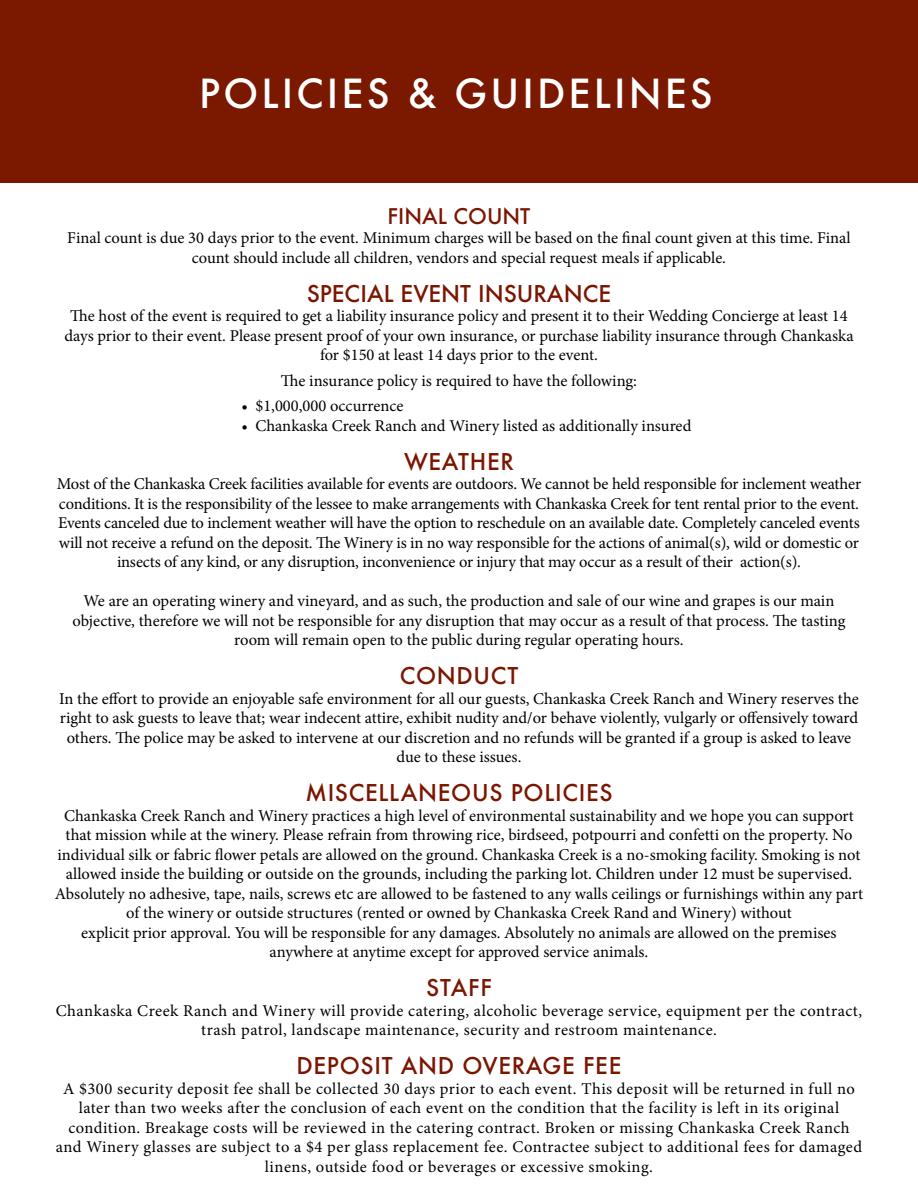
<style>
.page{position:relative;width:918px;height:1188px;background:#fff}
.page>*{position:absolute;margin:0;border:0;box-sizing:border-box;transform-origin:0 0}
.t1{font:500 39px "Futura";letter-spacing:.08em;color:#fff}
.t2{font:500 22.5px "Futura";letter-spacing:.03em;color:#7a1600}
.t3{font:500 22.5px "Futura";color:#7a1600}
.t4{font:500 21px "Futura";color:#7a1600}
.t5{font:16.5px/19.5px "Minion Pro";color:#000;text-align:center}
.t6{font:16.5px/19.5px "Minion Pro";letter-spacing:.03em;color:#000;text-align:center}
</style>
<div class="page">
<div style="left:0;top:0;width:918px;height:182px;background:#7a1800"></div>
<h1 class="t1" style="left:199px;top:67px;width:515px">POLICIES &amp; GUIDELINES</h1>
<p class="t4" style="left:388px;top:201px;width:144px">FINAL COUNT</p>
<p class="t5" style="left:67px;top:228px;width:785px">Final count is due 30 days prior to the event. Minimum charges will be based on the final count given at this time. Final count should include all children, vendors and special request meals if applicable.</p>
<h2 class="t3" style="left:307px;top:278px;width:306px">SPECIAL EVENT INSURANCE</h2>
<p class="t5" style="left:64px;top:306px;width:791px">The host of the event is required to get a liability insurance policy and present it to their Wedding Concierge at least 14 days prior to their event. Please present proof of your own insurance, or purchase liability insurance through Chankaska for $150 at least 14 days prior to the event.</p>
<p class="t5" style="left:281px;top:371px;width:358px">The insurance policy is required to have the following:</p>
<p class="t5" style="left:241px;top:396px;width:164px">• $1,000,000 occurrence</p>
<p class="t5" style="left:241px;top:416px;width:451px">• Chankaska Creek Ranch and Winery listed as additionally insured</p>
<h2 class="t2" style="left:404px;top:446px;width:111px">WEATHER</h2>
<p class="t5" style="left:57px;top:474px;width:806px">Most of the Chankaska Creek facilities available for events are outdoors. We cannot be held responsible for inclement weather conditions. It is the responsibility of the lessee to make arrangements with Chankaska Creek for tent rental prior to the event.<br>Events canceled due to inclement weather will have the option to reschedule on an available date. Completely canceled events will not receive a refund on the deposit. The Winery is in no way responsible for the actions of animal(s), wild or domestic or insects of any kind, or any disruption, inconvenience or injury that may occur as a result of their action(s).</p>
<p class="t5" style="left:72px;top:591px;width:775px">We are an operating winery and vineyard, and as such, the production and sale of our wine and grapes is our main objective, therefore we will not be responsible for any disruption that may occur as a result of that process. The tasting room will remain open to the public during regular operating hours.</p>
<h2 class="t2" style="left:400px;top:660px;width:120px">CONDUCT</h2>
<p class="t5" style="left:59px;top:689px;width:801px">In the effort to provide an enjoyable safe environment for all our guests, Chankaska Creek Ranch and Winery reserves the right to ask guests to leave that; wear indecent attire, exhibit nudity and/or behave violently, vulgarly or offensively toward others. The police may be asked to intervene at our discretion and no refunds will be granted if a group is asked to leave due to these issues.</p>
<h2 class="t2" style="left:305px;top:777px;width:309px">MISCELLANEOUS POLICIES</h2>
<p class="t5" style="left:55px;top:806px;width:810px">Chankaska Creek Ranch and Winery practices a high level of environmental sustainability and we hope you can support that mission while at the winery. Please refrain from throwing rice, birdseed, potpourri and confetti on the property. No individual silk or fabric flower petals are allowed on the ground. Chankaska Creek is a no-smoking facility. Smoking is not allowed inside the building or outside on the grounds, including the parking lot. Children under 12 must be supervised.<br>Absolutely no adhesive, tape, nails, screws etc are allowed to be fastened to any walls ceilings or furnishings within any part of the winery or outside structures (rented or owned by Chankaska Creek Rand and Winery) without<br>explicit prior approval. You will be responsible for any damages. Absolutely no animals are allowed on the premises anywhere at anytime except for approved service animals.</p>
<h2 class="t2" style="left:426px;top:972px;width:67px">STAFF</h2>
<p class="t6" style="left:56px;top:1001px;width:808px">Chankaska Creek Ranch and Winery will provide catering, alcoholic beverage service, equipment per the contract, trash patrol, landscape maintenance, security and restroom maintenance.</p>
<h2 class="t2" style="left:297px;top:1050px;width:326px">DEPOSIT AND OVERAGE FEE</h2>
<p class="t6" style="left:56px;top:1079px;width:808px">A $300 security deposit fee shall be collected 30 days prior to each event. This deposit will be returned in full no later than two weeks after the conclusion of each event on the condition that the facility is left in its original condition. Breakage costs will be reviewed in the catering contract. Broken or missing Chankaska Creek Ranch and Winery glasses are subject to a $4 per glass replacement fee. Contractee subject to additional fees for damaged linens, outside food or beverages or excessive smoking.</p>
</div>
